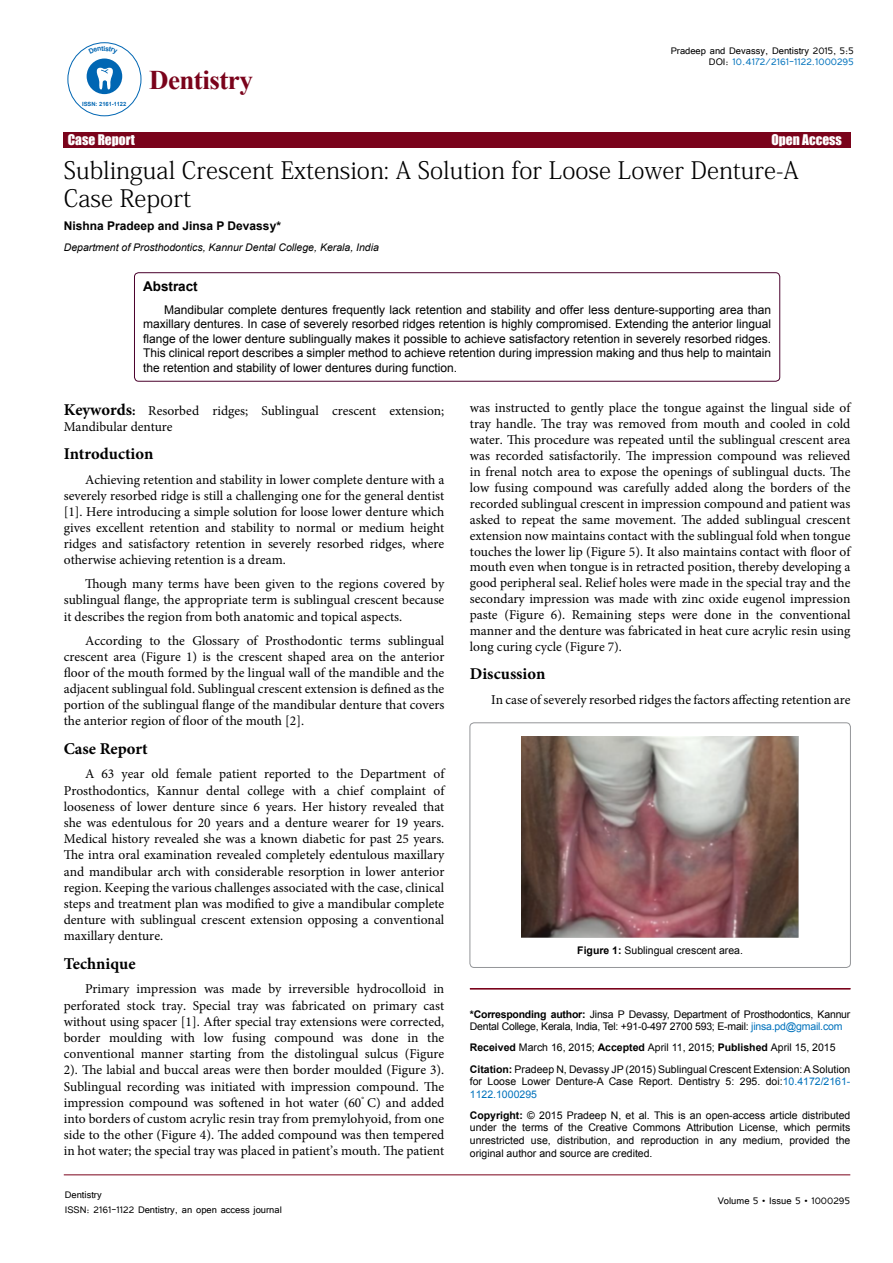
<style>
.page{position:relative;width:893px;height:1263px;background:#fff}
.page>*{position:absolute;margin:0;border:0;box-sizing:border-box;transform-origin:0 0}
.t1{font:700 27px "Times New Roman";letter-spacing:-.02em;color:#7a031b}
.t2{font:24px/28.8px "Adobe Fangsong Std";color:#000}
.t3{font:700 16.5px "Minion Pro";color:#000}
.t4{font:13.5px/16.2px "Minion Pro";color:#000;text-align:justify}
.t5{font:13.5px "Impact";color:#fff}
.t6{font:700 13.5px "Arial";color:#000}
.t7{font:12px/14.4px "Arial";color:#000;text-align:justify}
.t8{font:12px/11.1px "Tunga";color:#000;text-align:right}
.t9{font:700 12px "Arial";color:#000}
.t10{font:10.5px/12.6px "Arial";color:#000}
.t11{font:10.5px/12.6px "Arial";letter-spacing:-.02em;color:#000}
.t12{font:italic 10.5px "Arial";color:#000}
.t13{font:700 5.7px "Arial";color:#0066b3}
.s1{color:#0072bc}
.s2{font-weight:700;font-size:16.5px}
.s3{font-weight:700}
</style>
<div class="page">
<div style="left:64px;top:132px;width:787px;height:15px;background:#7a031b"></div>
<hr style="left:64px;top:1174px;width:786px;height:1px;background:#7a031b">
<hr style="left:470px;top:988px;width:380px;height:1px;background:#7a031b">
<div style="left:134px;top:273px;width:646px;height:108px;border:1px solid #4a002c;border-radius:4px"></div>
<div style="left:470px;top:723px;width:380px;height:244px;border:1px solid #939598;border-radius:4px"></div>
<img style="left:522px;top:736px;width:276px;height:201px">
<div style="left:68px;top:42px;width:73px;height:74px;border:1px solid #0066b3;border-radius:50%"></div>
<div style="left:87px;top:59px;width:35px;height:35px;background:#0066b3;border-radius:50%"></div>
<svg style="left:96px;top:68px;width:17px;height:21px"></svg>
<p class="t13" style="left:82px;top:100px;width:46px">ISSN: 2161-1122</p>
<h1 class="t1" style="left:149px;top:61px;width:105px">Dentistry</h1>
<p class="t8" style="left:671px;top:45px;width:184px">Pradeep and Devassy, Dentistry 2015, 5:5<br>DOI: <span class="s1">10.4172/2161-1122.1000295</span></p>
<p class="t5" style="left:68px;top:129px;width:69px">Case Report</p>
<p class="t5" style="left:771px;top:129px;width:72px">Open Access</p>
<h2 class="t2" style="left:64px;top:156px;width:737px">Sublingual Crescent Extension: A Solution for Loose Lower Denture-A<br>Case Report</h2>
<p class="t9" style="left:64px;top:218px;width:219px">Nishna Pradeep and Jinsa P Devassy*</p>
<p class="t12" style="left:64px;top:241px;width:317px">Department of Prosthodontics, Kannur Dental College, Kerala, India</p>
<p class="t6" style="left:143px;top:277px;width:56px">Abstract</p>
<p class="t7" style="left:143px;top:303px;width:630px;text-indent:21px">Mandibular complete dentures frequently lack retention and stability and offer less denture-supporting area than maxillary dentures. In case of severely resorbed ridges retention is highly compromised. Extending the anterior lingual flange of the lower denture sublingually makes it possible to achieve satisfactory retention in severely resorbed ridges.<br>This clinical report describes a simpler method to achieve retention during impression making and thus help to maintain the retention and stability of lower dentures during function.</p>
<p class="t4" style="left:64px;top:402px;width:382px"><span class="s2">Keywords</span><span class="s3">:</span> Resorbed ridges; Sublingual crescent extension;<br>Mandibular denture</p>
<p class="t3" style="left:64px;top:442px;width:91px">Introduction</p>
<p class="t4" style="left:64px;top:471px;width:382px;text-indent:21px">Achieving retention and stability in lower complete denture with a severely resorbed ridge is still a challenging one for the general dentist [1]. Here introducing a simple solution for loose lower denture which gives excellent retention and stability to normal or medium height ridges and satisfactory retention in severely resorbed ridges, where otherwise achieving retention is a dream.</p>
<p class="t4" style="left:64px;top:576px;width:382px;text-indent:21px">Though many terms have been given to the regions covered by sublingual flange, the appropriate term is sublingual crescent because it describes the region from both anatomic and topical aspects.</p>
<p class="t4" style="left:64px;top:633px;width:382px;text-indent:21px">According to the Glossary of Prosthodontic terms sublingual crescent area (Figure 1) is the crescent shaped area on the anterior floor of the mouth formed by the lingual wall of the mandible and the adjacent sublingual fold. Sublingual crescent extension is defined as the portion of the sublingual flange of the mandibular denture that covers the anterior region of floor of the mouth [2].</p>
<p class="t3" style="left:64px;top:737px;width:85px">Case Report</p>
<p class="t4" style="left:64px;top:766px;width:382px;text-indent:21px">A 63 year old female patient reported to the Department of Prosthodontics, Kannur dental college with a chief complaint of looseness of lower denture since 6 years. Her history revealed that she was edentulous for 20 years and a denture wearer for 19 years.<br>Medical history revealed she was a known diabetic for past 25 years.<br>The intra oral examination revealed completely edentulous maxillary and mandibular arch with considerable resorption in lower anterior region. Keeping the various challenges associated with the case, clinical steps and treatment plan was modified to give a mandibular complete denture with sublingual crescent extension opposing a conventional maxillary denture.</p>
<p class="t3" style="left:64px;top:952px;width:73px">Technique</p>
<p class="t4" style="left:64px;top:981px;width:382px;text-indent:21px">Primary impression was made by irreversible hydrocolloid in perforated stock tray. Special tray was fabricated on primary cast without using spacer [1]. After special tray extensions were corrected, border moulding with low fusing compound was done in the conventional manner starting from the distolingual sulcus (Figure 2). The labial and buccal areas were then border moulded (Figure 3).<br>Sublingual recording was initiated with impression compound. The impression compound was softened in hot water (60<sup>°</sup> C) and added into borders of custom acrylic resin tray from premylohyoid, from one side to the other (Figure 4). The added compound was then tempered in hot water; the special tray was placed in patient’s mouth. The patient</p>
<p class="t8" style="left:65px;top:1187px;width:219px;line-height:14.4px;text-align:left">Dentistry<br>ISSN: 2161-1122 Dentistry, an open access journal</p>
<p class="t4" style="left:470px;top:400px;width:382px">was instructed to gently place the tongue against the lingual side of tray handle. The tray was removed from mouth and cooled in cold water. This procedure was repeated until the sublingual crescent area was recorded satisfactorily. The impression compound was relieved in frenal notch area to expose the openings of sublingual ducts. The low fusing compound was carefully added along the borders of the recorded sublingual crescent in impression compound and patient was asked to repeat the same movement. The added sublingual crescent extension now maintains contact with the sublingual fold when tongue touches the lower lip (Figure 5). It also maintains contact with floor of mouth even when tongue is in retracted position, thereby developing a good peripheral seal. Relief holes were made in the special tray and the secondary impression was made with zinc oxide eugenol impression paste (Figure 6). Remaining steps were done in the conventional manner and the denture was fabricated in heat cure acrylic resin using long curing cycle (Figure 7).</p>
<p class="t3" style="left:470px;top:662px;width:77px">Discussion</p>
<p class="t4" style="left:491px;top:691px;width:361px">In case of severely resorbed ridges the factors affecting retention are</p>
<p class="t10" style="left:577px;top:944px;width:167px"><span class="s3">Figure 1:</span> Sublingual crescent area.</p>
<p class="t11" style="left:470px;top:1008px;width:382px"><span class="s3">*Corresponding author:</span> Jinsa P Devassy, Department of Prosthodontics, Kannur<br>Dental College, Kerala, India, Tel: +91-0-497 2700 593; E-mail: <span class="s1">jinsa.pd@gmail.com</span></p>
<p class="t10" style="left:470px;top:1037px;width:382px;line-height:21.1px"><span class="s3">Received</span> March 16, 2015; <span class="s3">Accepted</span> April 11, 2015; <span class="s3">Published</span> April 15, 2015<br><span class="s3">Citation:</span> Pradeep N, Devassy JP (2015) Sublingual Crescent Extension: A Solution</p>
<p class="t10" style="left:470px;top:1075px;width:382px">for Loose Lower Denture-A Case Report. Dentistry 5: 295. doi:<span class="s1">10.4172/2161-<br>1122.1000295</span></p>
<p class="t10" style="left:470px;top:1109px;width:382px;text-align:justify"><span class="s3">Copyright:</span> © 2015 Pradeep N, et al. This is an open-access article distributed under the terms of the Creative Commons Attribution License, which permits unrestricted use, distribution, and reproduction in any medium, provided the original author and source are credited.</p>
<p class="t8" style="left:718px;top:1194px;width:134px">Volume 5 • Issue 5 • 1000295</p>
</div>
